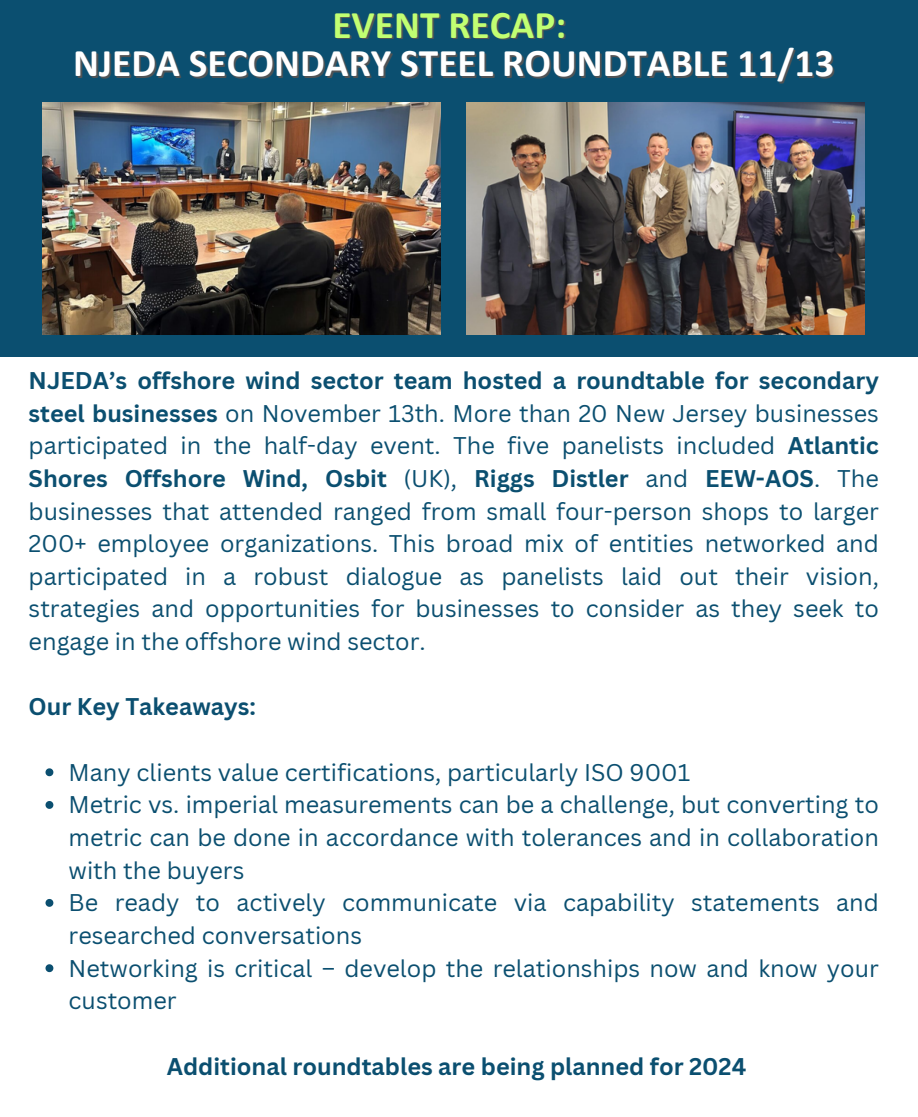
<style>
.page{position:relative;width:918px;height:1117px;background:#fff}
.page>*{position:absolute;margin:0;border:0;box-sizing:border-box;transform-origin:0 0}
.t1{font:700 39.3px "Calibri";color:#fff}
.t2{font:700 39.3px "Calibri";color:#c1ff72}
.t3{font:23.55px/32.7px "Canva Sans";color:#0b4f70;text-align:justify}
.t4{font:700 23.55px "Canva Sans";color:#0b4f70}
.s1{font-weight:700}
</style>
<div class="page">
<div style="left:0;top:0;width:918px;height:356px;background:#0b4f70"></div>
<img style="left:43px;top:102px;width:398px;height:232px">
<img style="left:466px;top:102px;width:398px;height:232px">
<svg style="left:46px;top:768px;width:7px;height:8px"></svg>
<svg style="left:46px;top:801px;width:7px;height:7px"></svg>
<svg style="left:46px;top:899px;width:7px;height:7px"></svg>
<svg style="left:46px;top:964px;width:7px;height:7px"></svg>
<p class="t2" style="left:332px;top:8px;width:235px">EVENT RECAP:</p>
<p class="t1" style="left:73px;top:47px;width:762px">NJEDA SECONDARY STEEL ROUNDTABLE 11/13</p>
<p class="t3" style="left:29px;top:363px;width:852px"><span class="s1">NJEDA’s offshore wind sector team hosted a roundtable for secondary steel businesses</span> on November 13th. More than 20 New Jersey businesses participated in the half-day event. The five panelists included <span class="s1">Atlantic Shores Offshore Wind, Osbit</span> (UK), <span class="s1">Riggs Distler</span> and <span class="s1">EEW-AOS</span>. The businesses that attended ranged from small four-person shops to larger 200+ employee organizations. This broad mix of entities networked and participated in a robust dialogue as panelists laid out their vision, strategies and opportunities for businesses to consider as they seek to engage in the offshore wind sector.</p>
<p class="t4" style="left:29px;top:690px;width:229px">Our Key Takeaways:</p>
<p class="t3" style="left:69px;top:755px;width:623px">Many clients value certifications, particularly ISO 9001</p>
<p class="t3" style="left:69px;top:787px;width:812px">Metric vs. imperial measurements can be a challenge, but converting to metric can be done in accordance with tolerances and in collaboration with the buyers</p>
<p class="t3" style="left:69px;top:885px;width:812px">Be ready to actively communicate via capability statements and researched conversations</p>
<p class="t3" style="left:69px;top:950px;width:812px">Networking is critical – develop the relationships now and know your customer</p>
<p class="t4" style="left:167px;top:1049px;width:581px">Additional roundtables are being planned for 2024</p>
</div>
